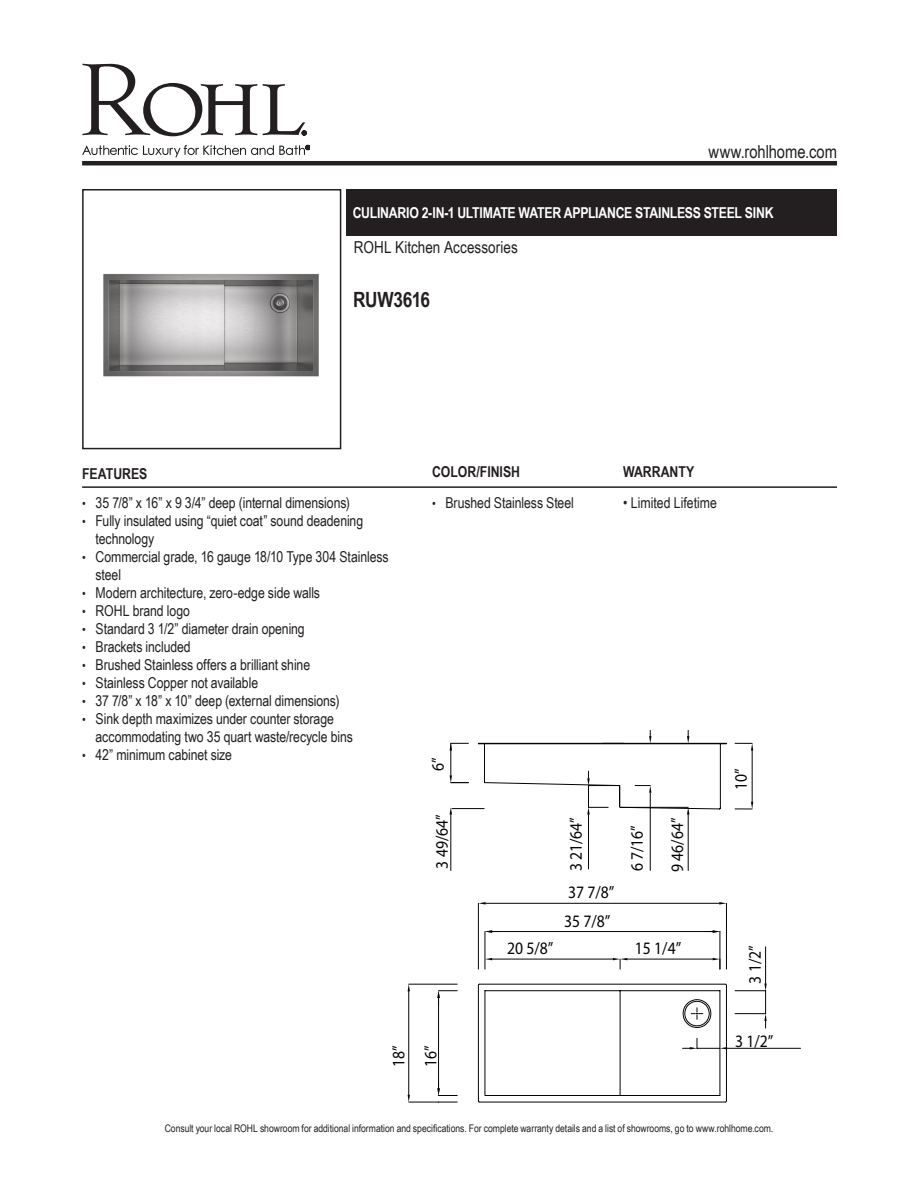
<style>
.page{position:relative;width:918px;height:1188px;background:#fff}
.page>*{position:absolute;margin:0;border:0;box-sizing:border-box;transform-origin:0 0}
.Product_Info_Nest{font:700 21px "Arial Narrow";letter-spacing:-.015em;color:#231f20}
.t1{font:18px "Arial Narrow";letter-spacing:-.005em;color:#231f20}
.t2{font:17.55px/29.1px "Myriad Pro";color:#040503;scale:.89 1}
.t3{font:16.5px "Arial Narrow";color:#231f20}
.t4{font:15px/18px "Arial Narrow";letter-spacing:-.01em;color:#231f20}
.Product_Title_Bar{font:700 15px "Arial Narrow";letter-spacing:-.02em;color:#fff}
.t5{font:700 15px "Arial Narrow";color:#231f20}
.t6{font:10.5px "Arial Narrow";color:#231f20}
.s1{font-size:12.75px}
</style>
<div class="page">
<svg style="left:82px;top:64px;width:175px;height:72px"></svg>
<svg style="left:263px;top:84px;width:44px;height:51px"></svg>
<svg style="left:82px;top:145px;width:228px;height:12px"></svg>
<hr style="left:82px;top:161px;width:755px;height:4px;background:#231f20">
<hr style="left:82px;top:486px;width:755px;height:2px;background:#231f20">
<div style="left:346px;top:189px;width:491px;height:46px;background:#231f20"></div>
<img style="left:103px;top:274px;width:216px;height:103px">
<div style="left:82px;top:189px;width:259px;height:260px;border:2px solid #231f20"></div>
<hr style="left:438px;top:998px;width:1px;height:90px;background:#040503">
<hr style="left:409px;top:984px;width:48px;height:1px;background:#040503">
<hr style="left:409px;top:1102px;width:48px;height:1px;background:#040503">
<hr style="left:408px;top:991px;width:1px;height:104px;background:#040503">
<svg style="left:408px;top:984px;width:2px;height:7px"></svg>
<svg style="left:408px;top:1095px;width:2px;height:7px"></svg>
<svg style="left:437px;top:990px;width:20px;height:15px"></svg>
<svg style="left:437px;top:1081px;width:20px;height:15px"></svg>
<hr style="left:452px;top:808px;width:32px;height:1px;background:#040503">
<hr style="left:451px;top:743px;width:1px;height:32px;background:#040503">
<hr style="left:451px;top:815px;width:1px;height:56px;background:#040503">
<svg style="left:450px;top:775px;width:18px;height:8px"></svg>
<svg style="left:450px;top:807px;width:2px;height:8px"></svg>
<hr style="left:752px;top:751px;width:1px;height:51px;background:#040503">
<svg style="left:735px;top:802px;width:18px;height:8px"></svg>
<svg style="left:735px;top:743px;width:18px;height:8px"></svg>
<hr style="left:735px;top:1013px;width:31px;height:1px;background:#040503">
<hr style="left:735px;top:990px;width:31px;height:1px;background:#040503">
<hr style="left:765px;top:947px;width:1px;height:37px;background:#040503">
<svg style="left:764px;top:984px;width:3px;height:44px"></svg>
<hr style="left:727px;top:1048px;width:74px;height:1px;background:#040503">
<svg style="left:478px;top:730px;width:249px;height:372px"></svg>
<svg style="left:649px;top:786px;width:2px;height:7px"></svg>
<svg style="left:649px;top:736px;width:2px;height:7px"></svg>
<hr style="left:620px;top:807px;width:68px;height:1px;background:#040503">
<hr style="left:688px;top:815px;width:1px;height:56px;background:#040503">
<svg style="left:687px;top:807px;width:2px;height:8px"></svg>
<svg style="left:687px;top:736px;width:2px;height:7px"></svg>
<svg style="left:602px;top:743px;width:22px;height:1px"></svg>
<svg style="left:691px;top:1008px;width:12px;height:11px"></svg>
<svg style="left:450px;top:743px;width:18px;height:8px"></svg>
<p class="t1" style="left:709px;top:138px;width:130px">www.rohlhome.com</p>
<p class="Product_Title_Bar" style="left:353px;top:201px;width:422px">CULINARIO 2-IN-1 ULTIMATE WATER APPLIANCE STAINLESS STEEL SINK</p>
<p class="t3" style="left:354px;top:235px;width:165px">ROHL Kitchen Accessories</p>
<p class="Product_Info_Nest" style="left:353px;top:284px;width:78px">RUW3616</p>
<p class="t5" style="left:82px;top:462px;width:67px">FEATURES</p>
<p class="t4" style="left:82px;top:494px;width:269px"><span class="s1">•</span> 35 7/8” x 16” x 9 3/4” deep (internal dimensions)</p>
<p class="t4" style="left:96px;top:512px;width:269px;text-indent:-14px"><span class="s1">•</span> Fully insulated using “quiet coat” sound deadening technology</p>
<p class="t4" style="left:96px;top:548px;width:295px;text-indent:-14px"><span class="s1">•</span> Commercial grade, 16 gauge 18/10 Type 304 Stainless steel</p>
<p class="t4" style="left:82px;top:584px;width:239px"><span class="s1">•</span> Modern architecture, zero-edge side walls</p>
<p class="t4" style="left:82px;top:602px;width:109px"><span class="s1">•</span> ROHL brand logo</p>
<p class="t4" style="left:82px;top:620px;width:224px"><span class="s1">•</span> Standard 3 1/2” diameter drain opening</p>
<p class="t4" style="left:82px;top:638px;width:110px"><span class="s1">•</span> Brackets included</p>
<p class="t4" style="left:82px;top:656px;width:230px"><span class="s1">•</span> Brushed Stainless offers a brilliant shine</p>
<p class="t4" style="left:82px;top:674px;width:178px"><span class="s1">•</span> Stainless Copper not available</p>
<p class="t4" style="left:82px;top:692px;width:259px"><span class="s1">•</span> 37 7/8” x 18” x 10” deep (external dimensions)</p>
<p class="t4" style="left:96px;top:710px;width:259px;text-indent:-14px"><span class="s1">•</span> Sink depth maximizes under counter storage accommodating two 35 quart waste/recycle bins</p>
<p class="t4" style="left:82px;top:746px;width:151px"><span class="s1">•</span> 42” minimum cabinet size</p>
<p class="t5" style="left:432px;top:460px;width:90px">COLOR/FINISH</p>
<p class="t5" style="left:623px;top:460px;width:73px">WARRANTY</p>
<p class="t4" style="left:623px;top:494px;width:95px">• Limited Lifetime</p>
<p class="t4" style="left:432px;top:494px;width:143px"><span class="s1">•</span> Brushed Stainless Steel</p>
<p class="t2" style="left:423px;top:771px;width:17px;rotate:-90deg">6”</p>
<p class="t2" style="left:427px;top:869px;width:63px;rotate:-90deg">3 49/64”</p>
<p class="t2" style="left:561px;top:871px;width:63px;rotate:-90deg">3 21/64”</p>
<p class="t2" style="left:622px;top:871px;width:54px;rotate:-90deg">6 7/16”</p>
<p class="t2" style="left:662px;top:872px;width:63px;rotate:-90deg">9 46/64”</p>
<p class="t2" style="left:564px;top:877px;width:58px">37 7/8”<br>35 7/8”</p>
<p class="t2" style="left:726px;top:790px;width:26px;rotate:-90deg">10”</p>
<p class="t2" style="left:383px;top:1067px;width:26px;line-height:31.8px;rotate:-90deg">18”<br>16”</p>
<p class="t2" style="left:507px;top:933px;width:54px">20 5/8”</p>
<p class="t2" style="left:635px;top:933px;width:54px">15 1/4”</p>
<p class="t2" style="left:740px;top:984px;width:45px;rotate:-90deg">3 1/2”</p>
<p class="t2" style="left:735px;top:1026px;width:45px">3 1/2”</p>
<p class="t6" style="left:165px;top:1121px;width:610px">Consult your local ROHL showroom for additional information and specifications. For complete warranty details and a list of showrooms, go to www.rohlhome.com.</p>
</div>
